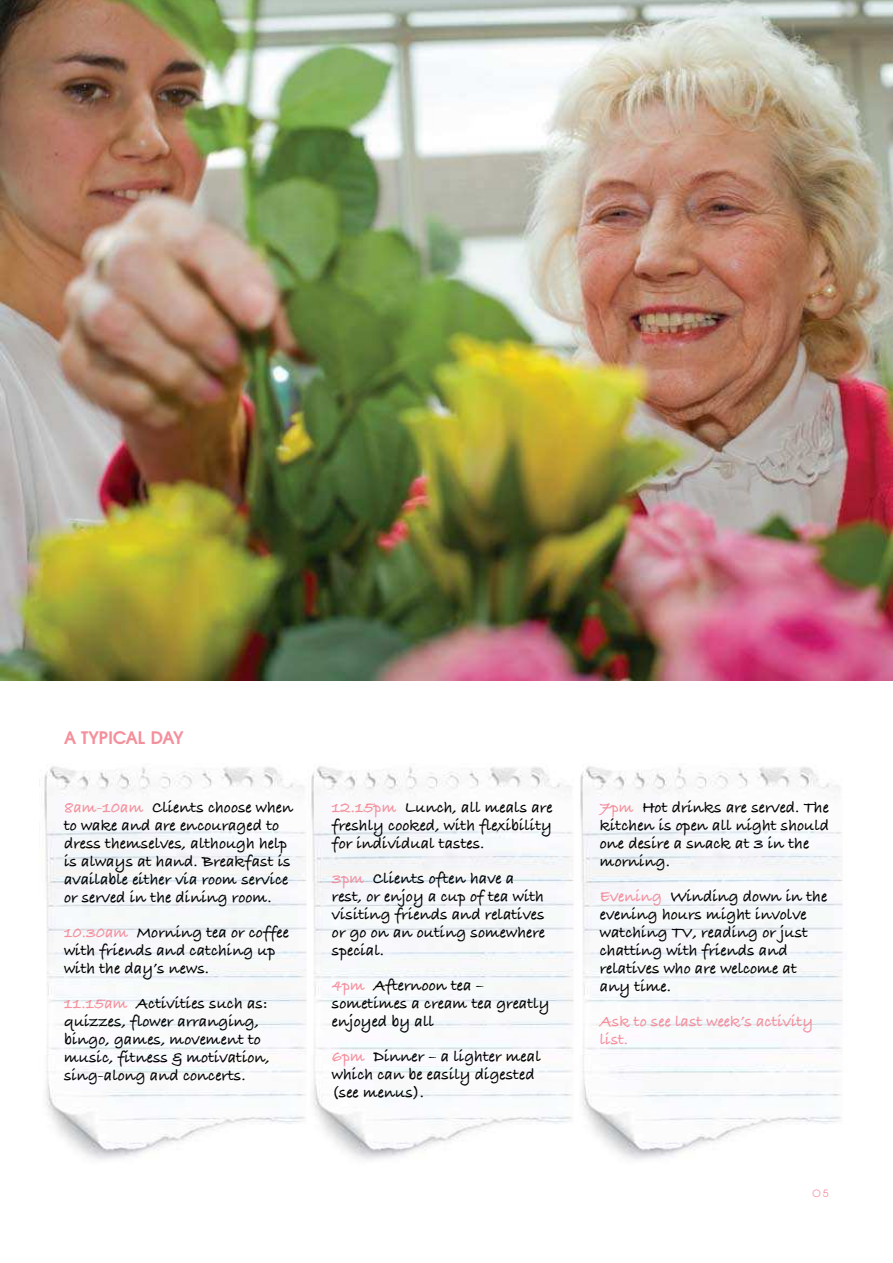
<style>
.page{position:relative;width:893px;height:1263px;background:#fff}
.page>*{position:absolute;margin:0;border:0;box-sizing:border-box;transform-origin:0 0}
.t1{font:600 18px "Avant Garde BQ";color:#f48f9c}
.t2{font:16.5px/18px "Bradley Hand ITCTT Bold";color:#000}
.t3{font:16.5px/18px "Bradley Hand ITCTT Bold";color:#f48f9c}
.t4{font:10.5px "Avant Garde BQ";color:#f48f9c}
.s1{color:#f48f9c}
</style>
<div class="page">
<img style="left:0;top:0;width:893px;height:680px">
<img style="left:580px;top:766px;width:263px;height:394px">
<img style="left:44px;top:766px;width:263px;height:394px">
<img style="left:311px;top:766px;width:263px;height:394px">
<p class="t1" style="left:64px;top:728px;width:121px">A TYPICAL DAY</p>
<p class="t2" style="left:64px;top:800px;width:231px"><span class="s1">8am-10am</span> Clients choose when to wake and are encouraged to dress themselves, although help is always at hand. Breakfast is available either via room service or served in the dining room.</p>
<p class="t2" style="left:64px;top:925px;width:226px"><span class="s1">10.30am</span> Morning tea or coffee with friends and catching up with the day’s news.</p>
<p class="t2" style="left:64px;top:996px;width:207px"><span class="s1">11.15am</span> Activities such as: quizzes, flower arranging, bingo, games, movement to music, fitness &amp; motivation, sing-along and concerts.</p>
<p class="t2" style="left:332px;top:800px;width:222px;text-align:justify"><span class="s1">12.15pm</span> Lunch, all meals are freshly cooked, with flexibility for individual tastes.</p>
<p class="t2" style="left:332px;top:871px;width:215px"><span class="s1">3pm</span> Clients often have a rest, or enjoy a cup of tea with visiting friends and relatives or go on an outing somewhere special.</p>
<p class="t2" style="left:332px;top:978px;width:219px"><span class="s1">4pm</span> Afternoon tea – sometimes a cream tea greatly enjoyed by all</p>
<p class="t2" style="left:332px;top:1049px;width:210px"><span class="s1">6pm</span> Dinner – a lighter meal which can be easily digested (see menus).</p>
<p class="t2" style="left:600px;top:800px;width:231px"><span class="s1">7pm</span> Hot drinks are served. The kitchen is open all night should one desire a snack at 3 in the morning.</p>
<p class="t2" style="left:600px;top:889px;width:229px"><span class="s1">Evening</span> Winding down in the evening hours might involve watching TV, reading or just chatting with friends and relatives who are welcome at any time.</p>
<p class="t3" style="left:600px;top:1014px;width:215px">Ask to see last week’s activity list.</p>
<p class="t4" style="left:812px;top:1188px;width:18px">05</p>
</div>
